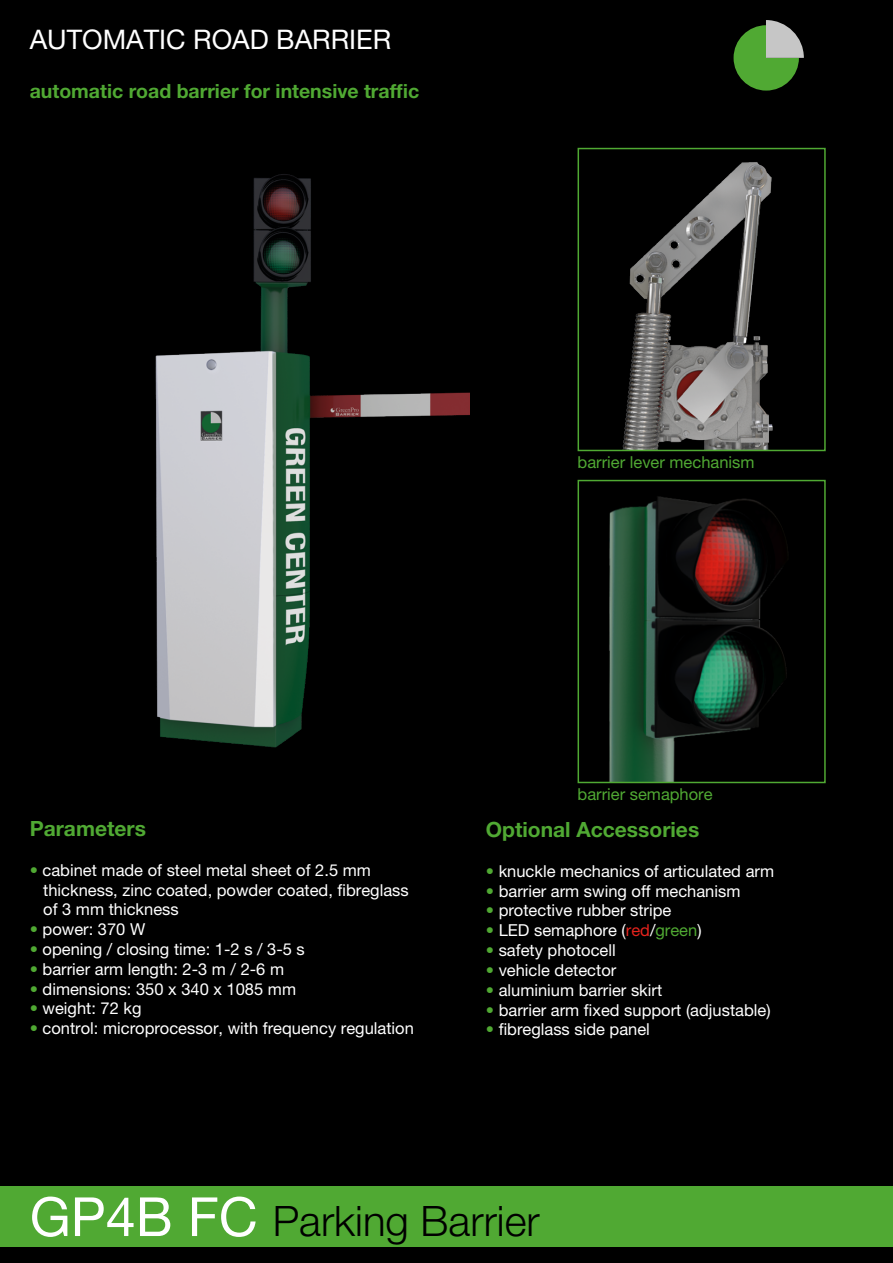
<style>
.page{position:relative;width:893px;height:1263px;background:#000}
.page>*{position:absolute;margin:0;border:0;box-sizing:border-box;transform-origin:0 0}
.t1{font:300 42px "Helvetica Neue LT Pro";color:#000}
.t2{font:27px "Helvetica Neue LT Pro";color:#fff}
.t3{font:700 21px "Helvetica Neue LT Pro";color:#50a933}
.t4{font:700 19.5px "Helvetica Neue LT Pro";color:#50a933}
.t5{font:16.5px/19.8px "Helvetica Neue LT Pro";color:#fff}
.t6{font:16.5px "Helvetica Neue LT Pro";color:#50a933}
.s1{color:#50a933}
.s2{color:#e5231d}
.s3{font-weight:400;font-size:54px;color:#fff}
</style>
<div class="page">
<div style="left:0;top:1186px;width:893px;height:61px;background:#50a933"></div>
<img style="left:155px;top:174px;width:314px;height:574px">
<img style="left:622px;top:162px;width:151px;height:286px">
<div style="left:578px;top:148px;width:248px;height:303px;border:2px solid #50a933"></div>
<img style="left:609px;top:496px;width:179px;height:284px">
<div style="left:578px;top:480px;width:248px;height:303px;border:2px solid #50a933"></div>
<svg style="left:734px;top:20px;width:70px;height:71px"></svg>
<h2 class="t2" style="left:30px;top:23px;width:363px">AUTOMATIC ROAD BARRIER</h2>
<p class="t4" style="left:30px;top:79px;width:391px">automatic road barrier for intensive traffic</p>
<p class="t6" style="left:578px;top:452px;width:178px">barrier lever mechanism</p>
<p class="t3" style="left:30px;top:816px;width:118px">Parameters</p>
<p class="t5" style="left:43px;top:860px;width:367px;text-indent:-13px"><span class="s1">•</span> cabinet made of steel metal sheet of 2.5 mm thickness, zinc coated, powder coated, fibreglass of 3 mm thickness</p>
<p class="t5" style="left:30px;top:919px;width:117px"><span class="s1">•</span> power: 370 W</p>
<p class="t5" style="left:30px;top:939px;width:277px"><span class="s1">•</span> opening / closing time: 1-2 s / 3-5 s</p>
<p class="t5" style="left:30px;top:959px;width:256px"><span class="s1">•</span> barrier arm length: 2-3 m / 2-6 m</p>
<p class="t5" style="left:30px;top:979px;width:268px"><span class="s1">•</span> dimensions: 350 x 340 x 1085 mm</p>
<p class="t5" style="left:30px;top:998px;width:113px"><span class="s1">•</span> weight: 72 kg</p>
<p class="t5" style="left:30px;top:1018px;width:386px"><span class="s1">•</span> control: microprocessor, with frequency regulation</p>
<p class="t6" style="left:578px;top:785px;width:137px">barrier semaphore</p>
<p class="t3" style="left:486px;top:817px;width:215px">Optional Accessories</p>
<p class="t5" style="left:486px;top:861px;width:290px"><span class="s1">•</span> knuckle mechanics of articulated arm</p>
<p class="t5" style="left:486px;top:881px;width:256px"><span class="s1">•</span> barrier arm swing off mechanism</p>
<p class="t5" style="left:486px;top:900px;width:187px"><span class="s1">•</span> protective rubber stripe</p>
<p class="t5" style="left:486px;top:920px;width:217px"><span class="s1">•</span> LED semaphore (<span class="s2">red</span>/<span class="s1">green</span>)</p>
<p class="t5" style="left:486px;top:940px;width:131px"><span class="s1">•</span> safety photocell</p>
<p class="t5" style="left:486px;top:960px;width:132px"><span class="s1">•</span> vehicle detector</p>
<p class="t5" style="left:486px;top:980px;width:178px"><span class="s1">•</span> aluminium barrier skirt</p>
<p class="t5" style="left:486px;top:999px;width:286px"><span class="s1">•</span> barrier arm fixed support (adjustable)</p>
<p class="t5" style="left:486px;top:1019px;width:166px"><span class="s1">•</span> fibreglass side panel</p>
<h1 class="t1" style="left:30px;top:1195px;width:511px"><span class="s3">GP4B FC</span> Parking Barrier</h1>
</div>
